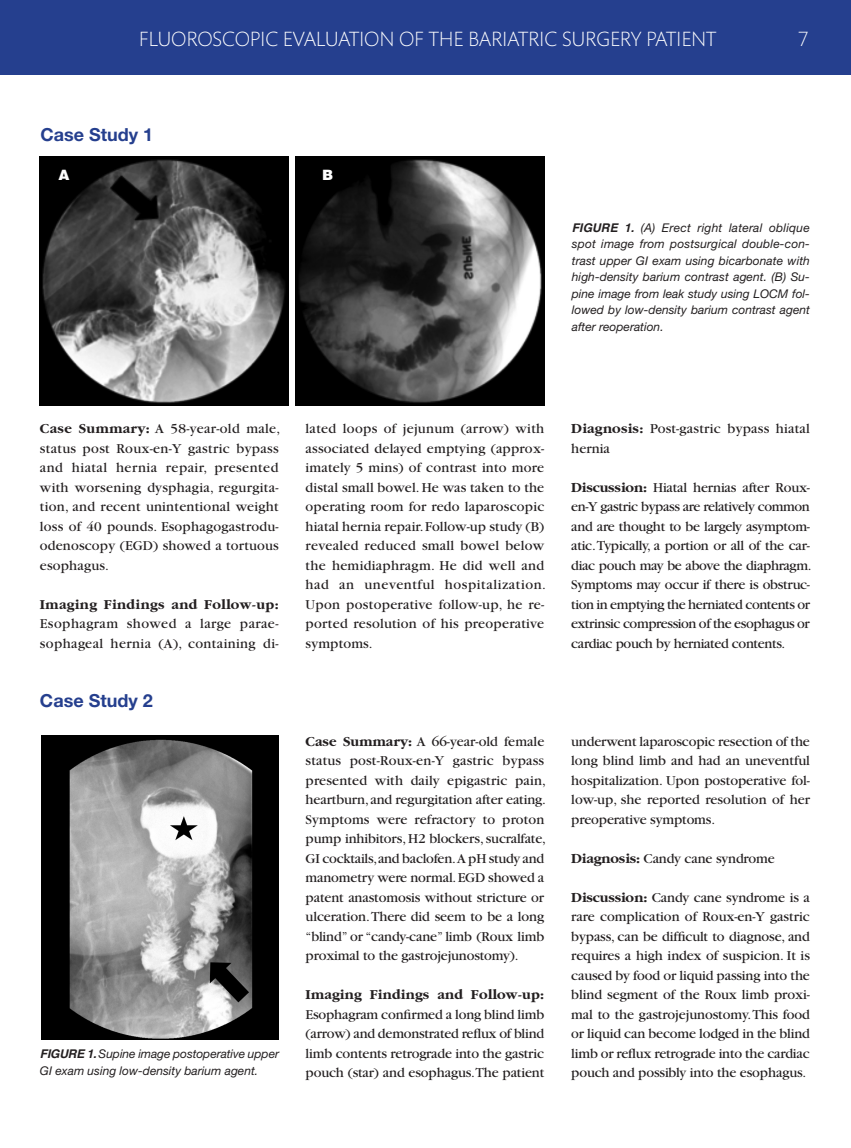
<style>
.page{position:relative;width:851px;height:1148px;background:#fff}
.page>*{position:absolute;margin:0;border:0;box-sizing:border-box;transform-origin:0 0}
.t1{font:300 21px "Mundo Sans Pro";letter-spacing:-.01em;color:#fff}
.Bracco_subhead{font:700 18px "Helvetica Neue";color:#253f8e}
.Bracco_body{font:14.25px/19.5px "Garamond";color:#231f20;text-align:justify}
.Bracco_body-2{font:14.25px/19.5px "Garamond";letter-spacing:-.025em;color:#231f20}
.Bracco_body-3{font:14.25px/19.5px "Garamond";letter-spacing:.02em;color:#231f20}
.Bracco_question{font:900 14.25px "Helvetica";color:#fff}
.Bracco_fig_caption{font:italic 12px/16.5px "Helvetica Neue";color:#231f20;text-align:justify}
.s1{font-family:"Helvetica";font-weight:700}
.s2{font-weight:700}
</style>
<div class="page">
<div style="left:0;top:0;width:850px;height:75px;background:#253f8e"></div>
<img style="left:40px;top:157px;width:248px;height:248px">
<img style="left:296px;top:157px;width:248px;height:248px">
<img style="left:41px;top:735px;width:237px;height:304px">
<h1 class="t1" style="left:139px;top:27px;width:578px">FLUOROSCOPIC EVALUATION OF THE BARIATRIC SURGERY PATIENT</h1>
<h1 class="t1" style="left:798px;top:27px;width:12px">7</h1>
<p class="Bracco_subhead" style="left:40px;top:123px;width:114px">Case Study 1</p>
<p class="Bracco_question" style="left:58px;top:165px;width:13px">A</p>
<p class="Bracco_question" style="left:322px;top:165px;width:13px">B</p>
<p class="Bracco_fig_caption" style="left:572px;top:219px;width:240px"><span class="s1">FIGURE 1.</span> (A) Erect right lateral oblique spot image from postsurgical double-con&shy;trast upper GI exam using bicarbonate with high-density barium contrast agent. (B) Su&shy;pine image from leak study using LOCM fol&shy;lowed by low-density barium contrast agent after reoperation.</p>
<p class="Bracco_body-3" style="left:40px;top:419px;width:242px"><span class="s2">Case Summary:</span> A 58-year-old male, status post Roux-en-Y gastric bypass and hiatal hernia repair, presented with worsening dysphagia, regurgita&shy;tion, and recent unintentional weight loss of 40 pounds. Esophagogastrodu&shy;odenoscopy (EGD) showed a tortuous esophagus.</p>
<p class="Bracco_body" style="left:40px;top:595px;width:240px"><span class="s2">Imaging Findings and Follow-up:<br></span>Esophagram showed a large parae&shy;sophageal hernia (A), containing di-</p>
<p class="Bracco_subhead" style="left:40px;top:689px;width:114px">Case Study 2</p>
<p class="Bracco_fig_caption" style="left:40px;top:1045px;width:240px"><span class="s1">FIGURE 1.</span> Supine image postoperative upper<br>GI exam using low-density barium agent.</p>
<p class="Bracco_body" style="left:305px;top:419px;width:242px;text-align:left">lated loops of jejunum (arrow) with associated delayed emptying (approx&shy;imately 5 mins) of contrast into more distal small bowel. He was taken to the operating room for redo laparoscopic hiatal hernia repair. Follow-up study (B) revealed reduced small bowel below the hemidiaphragm. He did well and had an uneventful hospitalization.<br>Upon postoperative follow-up, he re&shy;ported resolution of his preoperative symptoms.</p>
<p class="Bracco_body" style="left:571px;top:419px;width:240px"><span class="s2">Diagnosis:</span> Post-gastric bypass hiatal hernia</p>
<p class="Bracco_body-2" style="left:571px;top:478px;width:242px"><span class="s2">Discussion:</span> Hiatal hernias after Roux&shy;en-Y gastric bypass are relatively common and are thought to be largely asymptom&shy;atic. Typically, a portion or all of the car&shy;diac pouch may be above the diaphragm.<br>Symptoms may occur if there is obstruc&shy;tion in emptying the herniated contents or extrinsic compression of the esophagus or cardiac pouch by herniated contents.</p>
<p class="Bracco_body" style="left:305px;top:731px;width:242px;text-align:left"><span class="s2">Case Summary:</span> A 66-year-old female status post-Roux-en-Y gastric bypass presented with daily epigastric pain, heartburn, and regurgitation after eating.<br>Symptoms were refractory to proton pump inhibitors, H2 blockers, sucralfate, GI cocktails,and baclofen. A pH study and manometry were normal. EGD showed a patent anastomosis without stricture or ulceration. There did seem to be a long “blind” or “candy-cane” limb (Roux limb proximal to the gastrojejunostomy).</p>
<p class="Bracco_body" style="left:305px;top:985px;width:240px"><span class="s2">Imaging Findings and Follow-up:<br></span>Esophagram confirmed a long blind limb (arrow) and demonstrated reflux of blind limb contents retrograde into the gastric pouch (star) and esophagus.The patient</p>
<p class="Bracco_body" style="left:571px;top:731px;width:240px">underwent laparoscopic resection of the long blind limb and had an uneventful hospitalization. Upon postoperative fol&shy;low-up, she reported resolution of her preoperative symptoms.</p>
<p class="Bracco_body" style="left:571px;top:848px;width:205px"><span class="s2">Diagnosis:</span> Candy cane syndrome</p>
<p class="Bracco_body" style="left:571px;top:887px;width:240px"><span class="s2">Discussion:</span> Candy cane syndrome is a rare complication of Roux-en-Y gastric bypass, can be difficult to diagnose, and requires a high index of suspicion. It is caused by food or liquid passing into the blind segment of the Roux limb proxi&shy;mal to the gastrojejunostomy. This food or liquid can become lodged in the blind limb or reflux retrograde into the cardiac pouch and possibly into the esophagus.</p>
</div>
